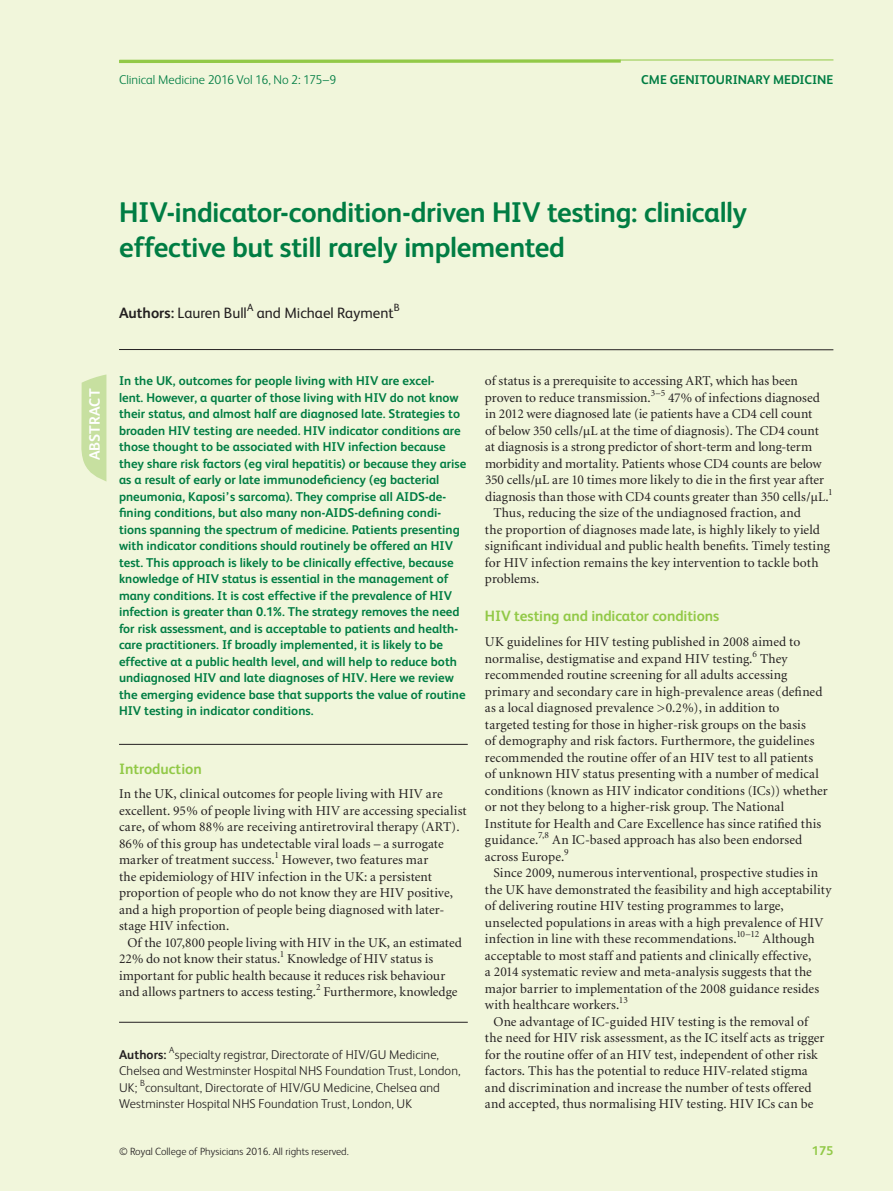
<style>
.page{position:relative;width:893px;height:1191px;background:#f1f6db}
.page>*{position:absolute;margin:0;border:0;box-sizing:border-box;transform-origin:0 0}
.t1{font:700 28.5px/34.5px "FS Albert";letter-spacing:-.02em;color:#007d43}
.t2{font:700 15px "FS Albert";letter-spacing:-.01em;color:#92c947}
.t3{font:15px "FS Albert";color:#231f20}
.t4{font:700 15px "FS Albert";color:#fff}
.t5{font:13.5px/16.5px "Minion";letter-spacing:.005em;color:#231f20}
.t6{font:700 12.75px/16.5px "FS Albert";color:#007d43}
.t7{font:300 12.75px/16.5px "FS Albert";letter-spacing:.005em;color:#231f20}
.t8{font:300 12.75px "FS Albert";letter-spacing:-.005em;color:#007d43}
.t9{font:700 12.75px "FS Albert";letter-spacing:.005em;color:#231f20}
.t10{font:700 12.75px "FS Albert";color:#92c947}
.t11{font:300 10.5px "FS Albert";color:#231f20}
.t12{font:10.5px "FS Albert";color:#231f20}
.t13{font:300 8.85px "FS Albert";color:#231f20}
.s1{font-weight:700}
</style>
<div class="page">
<hr style="left:119px;top:60px;width:502px;height:3px;background:#92c947">
<hr style="left:119px;top:60px;width:714px;height:1px;background:#92c947">
<hr style="left:119px;top:1022px;width:349px;height:1px;background:#231f20">
<hr style="left:119px;top:349px;width:714px;height:1px;background:#231f20">
<hr style="left:119px;top:744px;width:349px;height:1px;background:#231f20">
<svg style="left:81px;top:374px;width:25px;height:107px;background:#cce2a7"></svg>
<p class="t8" style="left:119px;top:75px;width:219px">Clinical Medicine 2016 Vol 16, No 2: 175–9</p>
<p class="t6" style="left:641px;top:72px;width:194px">CME GENITOURINARY MEDICINE</p>
<h1 class="t1" style="left:119px;top:198px;width:629px">HIV-indicator-condition-driven HIV testing: clinically effective but still rarely implemented</h1>
<p class="t3" style="left:119px;top:308px;width:129px"><span class="s1">Authors:</span> Lauren Bull</p>
<p class="t12" style="left:247px;top:304px;width:8px">A</p>
<p class="t3" style="left:257px;top:308px;width:138px">and Michael Rayment</p>
<p class="t12" style="left:394px;top:304px;width:7px">B</p>
<p class="t4" style="left:88px;top:460px;width:73px;rotate:-90deg">ABSTRACT</p>
<p class="t6" style="left:119px;top:373px;width:349px">In the UK, outcomes for people living with HIV are excel-<br>lent. However, a quarter of those living with HIV do not know their status, and almost half are diagnosed late. Strategies to broaden HIV testing are needed. HIV indicator conditions are those thought to be associated with HIV infection because they share risk factors (eg viral hepatitis) or because they arise as a result of early or late immunodeficiency (eg bacterial pneumonia, Kaposi’s sarcoma). They comprise all AIDS-de&shy;fining conditions, but also many non-AIDS-defining condi&shy;tions spanning the spectrum of medicine. Patients presenting with indicator conditions should routinely be offered an HIV test. This approach is likely to be clinically effective, because knowledge of HIV status is essential in the management of many conditions. It is cost effective if the prevalence of HIV infection is greater than 0.1%. The strategy removes the need for risk assessment, and is acceptable to patients and health&shy;care practitioners. If broadly implemented, it is likely to be effective at a public health level, and will help to reduce both undiagnosed HIV and late diagnoses of HIV. Here we review the emerging evidence base that supports the value of routine HIV testing in indicator conditions.</p>
<p class="t2" style="left:119px;top:763px;width:84px">Introduction</p>
<p class="t5" style="left:119px;top:787px;width:349px">In the UK, clinical outcomes for people living with HIV are excellent. 95% of people living with HIV are accessing specialist care, of whom 88% are receiving antiretroviral therapy (ART).<br>86% of this group has undetectable viral loads – a surrogate marker of treatment success. <sup>1</sup> However, two features mar<br>the epidemiology of HIV infection in the UK: a persistent proportion of people who do not know they are HIV positive, and a high proportion of people being diagnosed with later&shy;stage HIV infection.</p>
<p class="t5" style="left:119px;top:935px;width:344px;text-indent:9px">Of the 107,800 people living with HIV in the UK, an estimated 22% do not know their status. <sup>1</sup> Knowledge of HIV status is important for public health because it reduces risk behaviour and allows partners to access testing. <sup>2</sup> Furthermore, knowledge</p>
<p class="t9" style="left:119px;top:1049px;width:49px">Authors:</p>
<p class="t13" style="left:169px;top:1047px;width:7px">A</p>
<p class="t7" style="left:119px;top:1047px;width:343px;text-indent:56px">specialty registrar, Directorate of HIV/GU Medicine, Chelsea and Westminster Hospital NHS Foundation Trust, London, UK ; <sup>B</sup> consultant, Directorate of HIV/GU Medicine, Chelsea and Westminster Hospital NHS Foundation Trust, London, UK</p>
<p class="t5" style="left:485px;top:374px;width:314px">of status is a prerequisite to accessing ART, which has been</p>
<p class="t5" style="left:485px;top:390px;width:336px">proven to reduce transmission. <sup>3–5</sup> 47% of infections diagnosed</p>
<p class="t5" style="left:485px;top:407px;width:329px">in 2012 were diagnosed late (ie patients have a CD4 cell count</p>
<p class="t5" style="left:485px;top:423px;width:335px">of below 350 cells/µL at the time of diagnosis). The CD4 count</p>
<p class="t5" style="left:485px;top:440px;width:329px">at diagnosis is a strong predictor of short-term and long-term</p>
<p class="t5" style="left:485px;top:456px;width:338px">morbidity and mortality. Patients whose CD4 counts are below</p>
<p class="t5" style="left:485px;top:473px;width:341px">350 cells/µL are 10 times more likely to die in the first year after</p>
<p class="t5" style="left:485px;top:489px;width:349px">diagnosis than those with CD4 counts greater than 350 cells/µL. <sup>1</sup></p>
<p class="t5" style="left:493px;top:506px;width:309px">Thus, reducing the size of the undiagnosed fraction, and</p>
<p class="t5" style="left:485px;top:522px;width:336px">the proportion of diagnoses made late, is highly likely to yield</p>
<p class="t5" style="left:485px;top:539px;width:346px">significant individual and public health benefits. Timely testing</p>
<p class="t5" style="left:485px;top:555px;width:335px">for HIV infection remains the key intervention to tackle both</p>
<p class="t5" style="left:485px;top:572px;width:56px">problems.</p>
<p class="t2" style="left:485px;top:610px;width:236px">HIV testing and indicator conditions</p>
<p class="t5" style="left:485px;top:635px;width:344px">UK guidelines for HIV testing published in 2008 aimed to normalise, destigmatise and expand HIV testing. <sup>6</sup> They recommended routine screening for all adults accessing primary and secondary care in high-prevalence areas (defined as a local diagnosed prevalence &gt;0.2%), in addition to<br>targeted testing for those in higher-risk groups on the basis<br>of demography and risk factors. Furthermore, the guidelines recommended the routine offer of an HIV test to all patients<br>of unknown HIV status presenting with a number of medical conditions (known as HIV indicator conditions (ICs)) whether or not they belong to a higher-risk group. The National Institute for Health and Care Excellence has since ratified this guidance. <sup>7,8</sup> An IC-based approach has also been endorsed across Europe. <sup>9</sup></p>
<p class="t5" style="left:493px;top:866px;width:326px">Since 2009, numerous interventional, prospective studies in</p>
<p class="t5" style="left:485px;top:882px;width:348px">the UK have demonstrated the feasibility and high acceptability</p>
<p class="t5" style="left:485px;top:899px;width:300px">of delivering routine HIV testing programmes to large,</p>
<p class="t5" style="left:485px;top:915px;width:340px">unselected populations in areas with a high prevalence of HIV</p>
<p class="t5" style="left:485px;top:932px;width:331px">infection in line with these recommendations. <sup>10–12</sup> Although</p>
<p class="t5" style="left:485px;top:948px;width:328px">acceptable to most staff and patients and clinically effective,</p>
<p class="t5" style="left:485px;top:965px;width:328px">a 2014 systematic review and meta-analysis suggests that the</p>
<p class="t5" style="left:485px;top:981px;width:336px">major barrier to implementation of the 2008 guidance resides</p>
<p class="t5" style="left:485px;top:998px;width:144px">with healthcare workers. <sup>13</sup></p>
<p class="t5" style="left:493px;top:1014px;width:316px">One advantage of IC-guided HIV testing is the removal of</p>
<p class="t5" style="left:485px;top:1031px;width:341px">the need for HIV risk assessment, as the IC itself acts as trigger</p>
<p class="t5" style="left:485px;top:1047px;width:334px">for the routine offer of an HIV test, independent of other risk</p>
<p class="t5" style="left:485px;top:1064px;width:324px">factors. This has the potential to reduce HIV-related stigma</p>
<p class="t5" style="left:485px;top:1080px;width:328px">and discrimination and increase the number of tests offered</p>
<p class="t5" style="left:485px;top:1097px;width:330px">and accepted, thus normalising HIV testing. HIV ICs can be</p>
<p class="t11" style="left:119px;top:1147px;width:231px">© Royal College of Physicians 2016. All rights reserved.</p>
<p class="t10" style="left:812px;top:1145px;width:23px">175</p>
</div>
